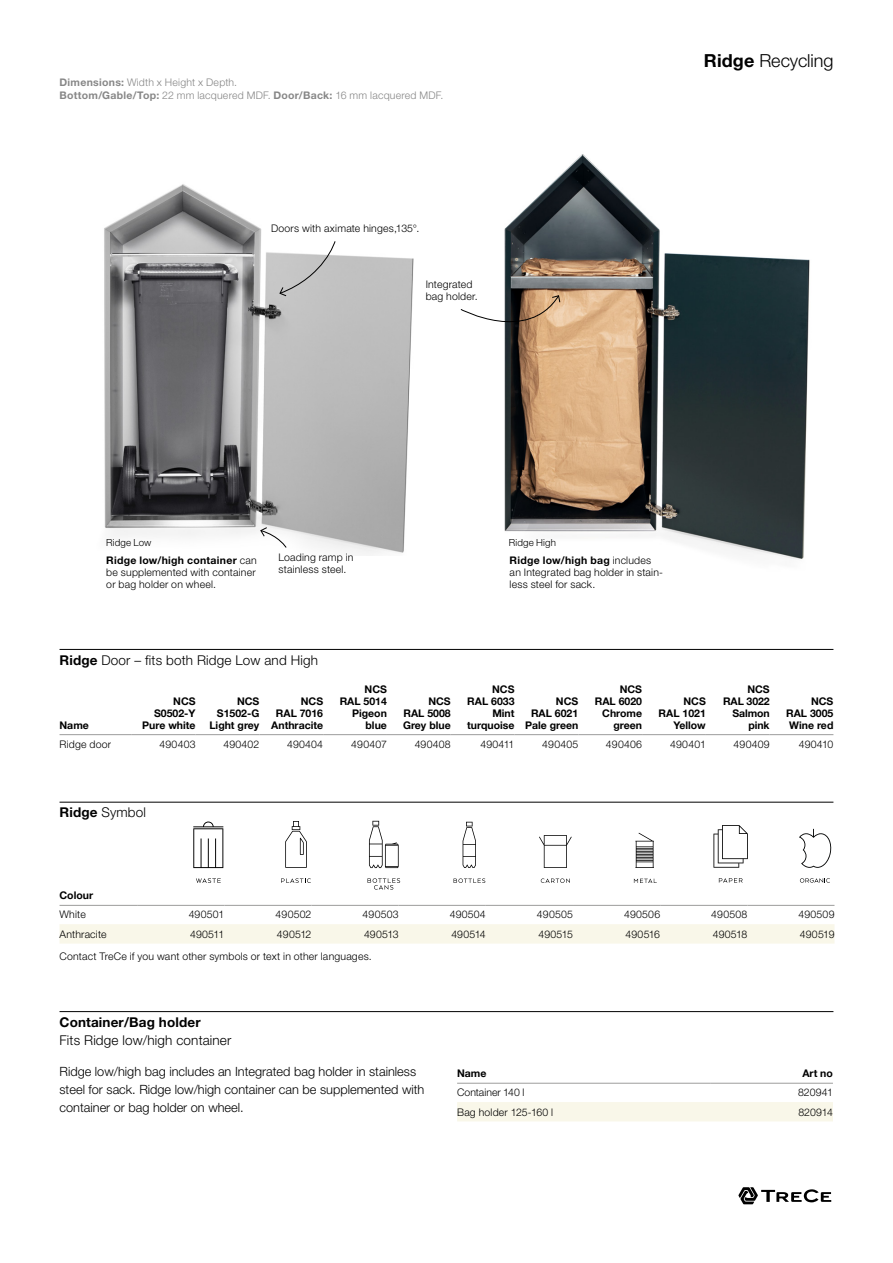
<style>
.page{position:relative;width:893px;height:1263px;background:#fff}
.page>*{position:absolute;margin:0;border:0;box-sizing:border-box;transform-origin:0 0}
.t1{font:300 18px "Helvetica Neue LT Std";letter-spacing:-.005em;color:#000}
.t2{font:300 13.5px "Helvetica Neue LT Std";letter-spacing:.01em;color:#000}
.t3{font:700 13.5px "Helvetica Neue LT Std";letter-spacing:.01em;color:#000}
.t4{font:300 12.75px/18px "Helvetica Neue LT Std";color:#000}
.t5{font:300 10.5px/12px "Helvetica Neue LT Std";letter-spacing:.02em;color:#000}
.t6{font:700 10.5px/12px "Helvetica Neue";color:#000;text-align:right}
.t7{font:300 10.5px/13.5px "Helvetica Neue LT Std";letter-spacing:.02em;color:#878787}
.t8{font:300 10.5px "Helvetica Neue LT Std";color:#000}
.t9{font:300 9.75px "Helvetica Neue LT Std";letter-spacing:.01em;color:#000}
.s1{font-weight:700}
</style>
<div class="page">
<svg style="left:738px;top:1187px;width:93px;height:17px"></svg>
<svg style="left:193px;top:821px;width:30px;height:47px"></svg>
<svg style="left:196px;top:878px;width:25px;height:5px"></svg>
<svg style="left:285px;top:821px;width:22px;height:47px"></svg>
<svg style="left:281px;top:878px;width:30px;height:5px"></svg>
<svg style="left:369px;top:821px;width:30px;height:47px"></svg>
<svg style="left:368px;top:878px;width:32px;height:12px"></svg>
<svg style="left:463px;top:822px;width:13px;height:46px"></svg>
<svg style="left:454px;top:878px;width:31px;height:5px"></svg>
<svg style="left:539px;top:835px;width:33px;height:33px"></svg>
<svg style="left:541px;top:878px;width:29px;height:5px"></svg>
<svg style="left:635px;top:833px;width:19px;height:35px"></svg>
<svg style="left:634px;top:879px;width:23px;height:4px"></svg>
<svg style="left:719px;top:878px;width:24px;height:4px"></svg>
<svg style="left:713px;top:825px;width:35px;height:43px"></svg>
<img style="left:104px;top:184px;width:310px;height:371px">
<svg style="left:279px;top:241px;width:56px;height:55px"></svg>
<svg style="left:260px;top:527px;width:26px;height:21px"></svg>
<img style="left:504px;top:154px;width:306px;height:405px">
<svg style="left:461px;top:295px;width:99px;height:50px"></svg>
<hr style="left:60px;top:649px;width:773px;height:1px;background:#000">
<hr style="left:60px;top:1011px;width:773px;height:1px;background:#000">
<div style="left:60px;top:924px;width:774px;height:19px;background:#f9f7e9"></div>
<hr style="left:137px;top:905px;width:87px;height:1px;background:#9d9d9c">
<hr style="left:224px;top:905px;width:87px;height:1px;background:#9d9d9c">
<hr style="left:311px;top:905px;width:88px;height:1px;background:#9d9d9c">
<hr style="left:399px;top:905px;width:87px;height:1px;background:#9d9d9c">
<hr style="left:486px;top:905px;width:87px;height:1px;background:#9d9d9c">
<hr style="left:573px;top:905px;width:87px;height:1px;background:#9d9d9c">
<hr style="left:660px;top:905px;width:87px;height:1px;background:#9d9d9c">
<hr style="left:747px;top:905px;width:87px;height:1px;background:#9d9d9c">
<hr style="left:60px;top:905px;width:77px;height:1px;background:#9d9d9c">
<hr style="left:132px;top:734px;width:64px;height:1px;background:#9d9d9c">
<hr style="left:196px;top:734px;width:63px;height:1px;background:#9d9d9c">
<hr style="left:259px;top:734px;width:64px;height:1px;background:#9d9d9c">
<hr style="left:323px;top:734px;width:64px;height:1px;background:#9d9d9c">
<hr style="left:387px;top:734px;width:64px;height:1px;background:#9d9d9c">
<hr style="left:451px;top:734px;width:63px;height:1px;background:#9d9d9c">
<hr style="left:514px;top:734px;width:64px;height:1px;background:#9d9d9c">
<hr style="left:578px;top:734px;width:64px;height:1px;background:#9d9d9c">
<hr style="left:642px;top:734px;width:64px;height:1px;background:#9d9d9c">
<hr style="left:706px;top:734px;width:64px;height:1px;background:#9d9d9c">
<hr style="left:770px;top:734px;width:63px;height:1px;background:#9d9d9c">
<hr style="left:60px;top:734px;width:72px;height:1px;background:#9d9d9c">
<div style="left:457px;top:1102px;width:376px;height:19px;background:#f9f7e9"></div>
<hr style="left:710px;top:1083px;width:123px;height:1px;background:#9d9d9c">
<hr style="left:457px;top:1083px;width:253px;height:1px;background:#9d9d9c">
<hr style="left:60px;top:802px;width:773px;height:1px;background:#000">
<svg style="left:799px;top:829px;width:33px;height:39px"></svg>
<svg style="left:800px;top:878px;width:30px;height:5px"></svg>
<p class="t7" style="left:60px;top:75px;width:385px"><span class="s1">Dimensions:</span> Width x Height x Depth.<br><span class="s1">Bottom/Gable/Top:</span> 22 mm lacquered MDF. <span class="s1">Door/Back:</span> 16 mm lacquered MDF.</p>
<p class="t5" style="left:271px;top:222px;width:150px">Doors with aximate hinges,135°.</p>
<p class="t5" style="left:426px;top:278px;width:54px">Integrated bag holder.</p>
<h1 class="t1" style="left:704px;top:49px;width:131px"><span class="s1">Ridge</span> Recycling</h1>
<p class="t9" style="left:106px;top:536px;width:47px">Ridge Low</p>
<p class="t5" style="left:106px;top:553px;width:152px;text-align:justify"><span class="s1">Ridge low/high container</span> can be supplemented with container or bag holder on wheel.</p>
<p class="t9" style="left:509px;top:536px;width:48px">Ridge High</p>
<p class="t5" style="left:279px;top:551px;width:77px">Loading ramp in stainless steel.</p>
<p class="t5" style="left:510px;top:553px;width:155px"><span class="s1">Ridge low/high bag</span> includes an Integrated bag holder in stain&shy;less steel for sack.</p>
<p class="t2" style="left:60px;top:651px;width:260px"><span class="s1">Ridge</span> Door – fits both Ridge Low and High</p>
<p class="t6" style="left:60px;top:719px;width:31px">Name</p>
<p class="t6" style="left:142px;top:695px;width:55px">NCS<br>S0502-Y<br>Pure white</p>
<p class="t6" style="left:209px;top:695px;width:51px">NCS<br>S1502-G<br>Light grey</p>
<p class="t6" style="left:271px;top:695px;width:53px">NCS<br>RAL 7016<br>Anthracite</p>
<p class="t6" style="left:340px;top:683px;width:49px">NCS<br>RAL 5014<br>Pigeon blue</p>
<p class="t6" style="left:403px;top:695px;width:49px;text-align:justify;text-indent:25px">NCS RAL 5008<br>Grey blue</p>
<p class="t6" style="left:467px;top:683px;width:49px">NCS<br>RAL 6033<br>Mint turquoise</p>
<p class="t6" style="left:525px;top:695px;width:55px">NCS<br>RAL 6021<br>Pale green</p>
<p class="t6" style="left:595px;top:683px;width:49px">NCS<br>RAL 6020<br>Chrome green</p>
<p class="t6" style="left:659px;top:695px;width:49px">NCS<br>RAL 1021<br>Yellow</p>
<p class="t6" style="left:723px;top:683px;width:48px">NCS<br>RAL 3022<br>Salmon pink</p>
<p class="t6" style="left:786px;top:695px;width:49px;text-align:justify;text-indent:25px">NCS RAL 3005<br>Wine red</p>
<p class="t5" style="left:59px;top:737px;width:53px">Ridge door</p>
<p class="t5" style="left:160px;top:737px;width:38px">490403</p>
<p class="t5" style="left:223px;top:737px;width:37px">490402</p>
<p class="t5" style="left:287px;top:737px;width:37px">490404</p>
<p class="t5" style="left:351px;top:737px;width:37px">490407</p>
<p class="t5" style="left:415px;top:737px;width:38px">490408</p>
<p class="t5" style="left:480px;top:737px;width:36px">490411</p>
<p class="t5" style="left:542px;top:737px;width:38px">490405</p>
<p class="t5" style="left:606px;top:737px;width:38px">490406</p>
<p class="t5" style="left:670px;top:737px;width:37px">490401</p>
<p class="t5" style="left:734px;top:737px;width:38px">490409</p>
<p class="t5" style="left:799px;top:737px;width:36px">490410</p>
<p class="t2" style="left:60px;top:804px;width:88px"><span class="s1">Ridge</span> Symbol</p>
<p class="t6" style="left:60px;top:890px;width:35px">Colour</p>
<p class="t5" style="left:60px;top:908px;width:28px">White</p>
<p class="t5" style="left:189px;top:908px;width:37px">490501</p>
<p class="t5" style="left:276px;top:908px;width:37px">490502</p>
<p class="t5" style="left:363px;top:908px;width:37px">490503</p>
<p class="t5" style="left:450px;top:908px;width:37px">490504</p>
<p class="t5" style="left:537px;top:908px;width:38px">490505</p>
<p class="t5" style="left:624px;top:908px;width:38px">490506</p>
<p class="t5" style="left:711px;top:908px;width:38px">490508</p>
<p class="t5" style="left:798px;top:908px;width:38px">490509</p>
<p class="t5" style="left:60px;top:928px;width:49px">Anthracite</p>
<p class="t5" style="left:190px;top:928px;width:36px">490511</p>
<p class="t5" style="left:277px;top:928px;width:36px">490512</p>
<p class="t5" style="left:364px;top:928px;width:36px">490513</p>
<p class="t5" style="left:451px;top:928px;width:36px">490514</p>
<p class="t5" style="left:538px;top:928px;width:36px">490515</p>
<p class="t5" style="left:625px;top:928px;width:36px">490516</p>
<p class="t5" style="left:713px;top:928px;width:36px">490518</p>
<p class="t5" style="left:800px;top:928px;width:36px">490519</p>
<p class="t5" style="left:60px;top:950px;width:314px">Contact TreCe if you want other symbols or text in other languages.</p>
<p class="t3" style="left:60px;top:1013px;width:143px">Container/Bag holder</p>
<p class="t2" style="left:60px;top:1032px;width:173px">Fits Ridge low/high container</p>
<p class="t4" style="left:60px;top:1062px;width:366px">Ridge low/high bag includes an Integrated bag holder in stainless steel for sack. Ridge low/high container can be supplemented with container or bag holder on wheel.</p>
<p class="t6" style="left:457px;top:1068px;width:31px">Name</p>
<p class="t6" style="left:802px;top:1068px;width:32px">Art no</p>
<p class="t8" style="left:457px;top:1086px;width:69px">Container 140 l</p>
<p class="t5" style="left:798px;top:1086px;width:36px">820941</p>
<p class="t5" style="left:457px;top:1105px;width:98px">Bag holder 125-160 l</p>
<p class="t5" style="left:798px;top:1105px;width:36px">820914</p>
</div>
